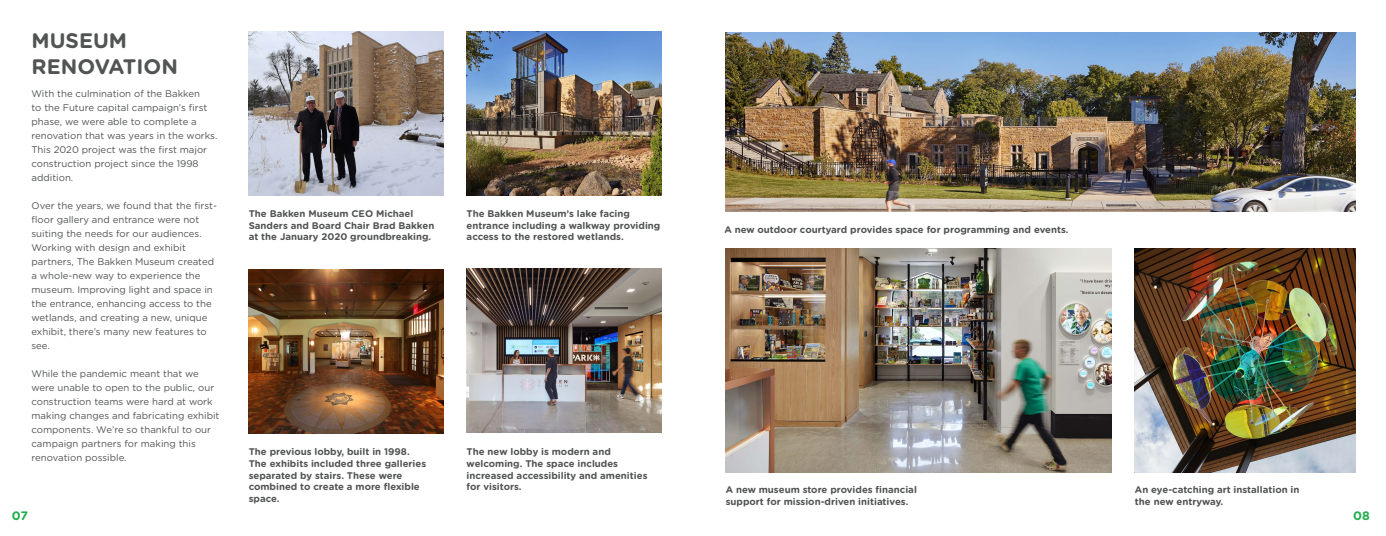
<style>
.page{position:relative;width:1386px;height:536px;background:#fff}
.page>*{position:absolute;margin:0;border:0;box-sizing:border-box;transform-origin:0 0}
.t1{font:700 21px/25.2px "Gotham Rounded";color:#525454}
.t2{font:700 12.25px "Gotham Rounded";color:#22ae4e}
.t3{font:9.62px/14px "Gotham Rounded";color:#525454}
.t4{font:700 9.62px/11.5px "Gotham Rounded";color:#525454}
</style>
<div class="page">
<img style="left:249px;top:32px;width:195px;height:164px">
<img style="left:467px;top:32px;width:195px;height:164px">
<img style="left:467px;top:268px;width:195px;height:164px">
<img style="left:249px;top:269px;width:195px;height:164px">
<img style="left:1135px;top:248px;width:221px;height:224px">
<img style="left:726px;top:248px;width:386px;height:224px">
<img style="left:726px;top:32px;width:630px;height:180px">
<h1 class="t1" style="left:32px;top:27px;width:148px">MUSEUM<br>RENOVATION</h1>
<p class="t3" style="left:32px;top:86px;width:187px">With the culmination of the Bakken<br>to the Future capital campaign’s first phase, we were able to complete a renovation that was years in the works.<br>This 2020 project was the first major construction project since the 1998 addition.</p>
<p class="t3" style="left:32px;top:198px;width:187px">Over the years, we found that the first&shy;floor gallery and entrance were not suiting the needs for our audiences.<br>Working with design and exhibit partners, The Bakken Museum created a whole-new way to experience the museum. Improving light and space in the entrance, enhancing access to the wetlands, and creating a new, unique exhibit, there’s many new features to see.</p>
<p class="t3" style="left:32px;top:366px;width:190px">While the pandemic meant that we were unable to open to the public, our construction teams were hard at work making changes and fabricating exhibit components. We’re so thankful to our campaign partners for making this renovation possible.</p>
<p class="t2" style="left:12px;top:507px;width:18px">07</p>
<p class="t4" style="left:249px;top:207px;width:187px">The Bakken Museum CEO Michael<br>Sanders and Board Chair Brad Bakken at the January 2020 groundbreaking.</p>
<p class="t4" style="left:467px;top:207px;width:195px">The Bakken Museum’s lake facing entrance including a walkway providing access to the restored wetlands.</p>
<p class="t4" style="left:249px;top:445px;width:179px">The previous lobby, built in 1998.<br>The exhibits included three galleries separated by stairs. These were combined to create a more flexible space.</p>
<p class="t4" style="left:467px;top:445px;width:182px">The new lobby is modern and welcoming. The space includes increased accessibility and amenities for visitors.</p>
<p class="t4" style="left:724px;top:224px;width:346px">A new outdoor courtyard provides space for programming and events.</p>
<p class="t4" style="left:726px;top:483px;width:193px">A new museum store provides financial support for mission-driven initiatives.</p>
<p class="t4" style="left:1135px;top:483px;width:166px">An eye-catching art installation in the new entryway.</p>
<p class="t2" style="left:1353px;top:507px;width:18px">08</p>
</div>
